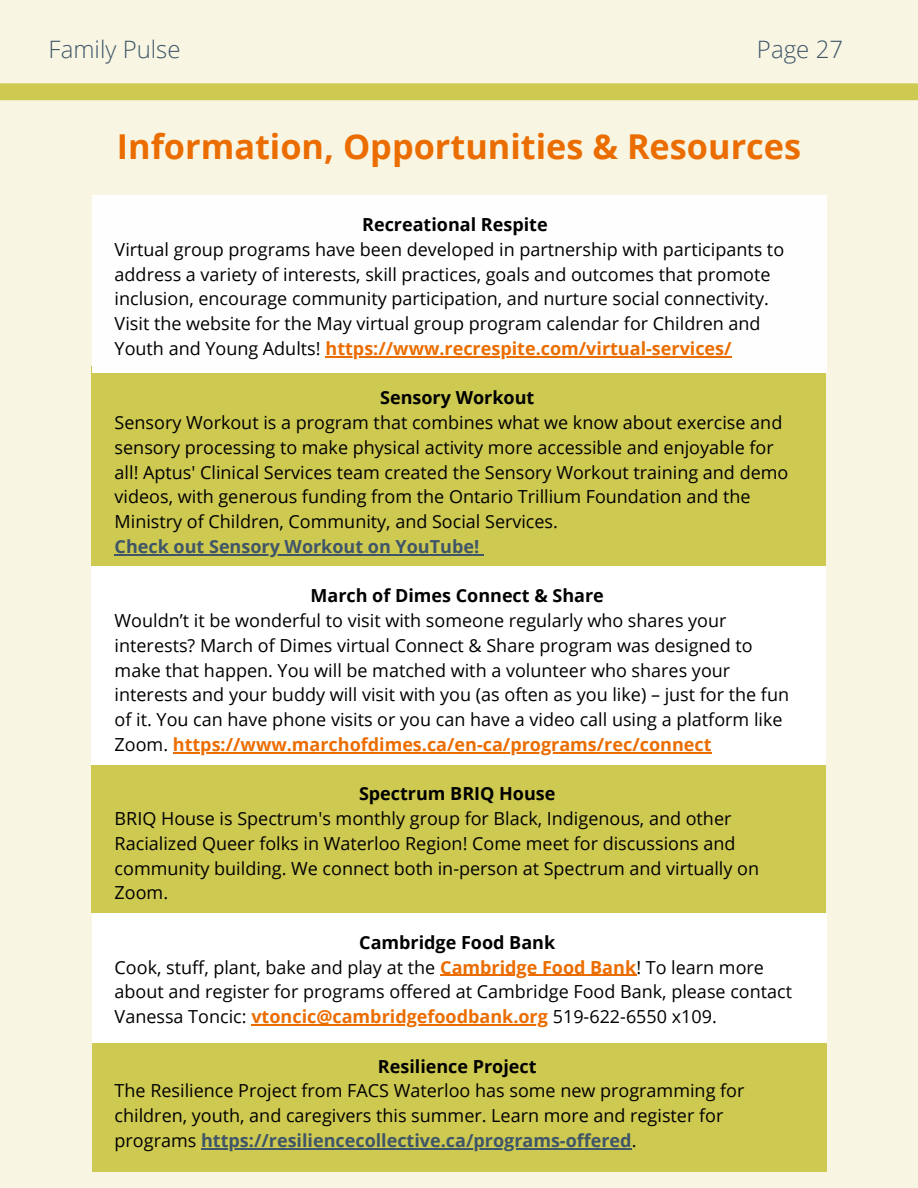
<style>
.page{position:relative;width:918px;height:1188px;background:#f8f6e3}
.page>*{position:absolute;margin:0;border:0;box-sizing:border-box;transform-origin:0 0}
.t1{font:700 34.35px "Open Sans";color:#eb6d00}
.t2{font:300 24px "Open Sans";color:#3f5568}
.t3{font:18px/24.8px "Open Sans";color:#000}
.t4{font:700 18px "Open Sans";color:#000}
.s1{font-weight:700;color:#eb6d00}
.s2{font-weight:700}
.s3{font-weight:700;color:#3f5568}
</style>
<div class="page">
<div style="left:0;top:83px;width:918px;height:17px;background:#cec951"></div>
<div style="left:92px;top:366px;width:734px;height:201px;background:#cec951"></div>
<div style="left:92px;top:195px;width:734px;height:178px;background:#fefefe"></div>
<div style="left:92px;top:567px;width:734px;height:199px;background:#fff"></div>
<div style="left:92px;top:766px;width:734px;height:147px;background:#cec951"></div>
<div style="left:92px;top:913px;width:734px;height:130px;background:#fff"></div>
<div style="left:92px;top:1043px;width:734px;height:129px;background:#cec951"></div>
<hr style="left:326px;top:356px;width:406px;height:1px;background:#eb6d00">
<hr style="left:115px;top:554px;width:94px;height:1px;background:#3f5568">
<hr style="left:209px;top:554px;width:265px;height:1px;background:#3f5568">
<hr style="left:173px;top:752px;width:539px;height:1px;background:#eb6d00">
<hr style="left:440px;top:975px;width:196px;height:1px;background:#eb6d00">
<hr style="left:251px;top:1024px;width:297px;height:1px;background:#eb6d00">
<hr style="left:201px;top:1148px;width:431px;height:1px;background:#3f5568">
<h2 class="t2" style="left:49px;top:33px;width:133px">Family Pulse</h2>
<h2 class="t2" style="left:757px;top:33px;width:88px">Page 27</h2>
<h1 class="t1" style="left:117px;top:123px;width:686px">Information, Opportunities &amp; Resources</h1>
<p class="t4" style="left:362px;top:212px;width:187px">Recreational Respite</p>
<p class="t3" style="left:115px;top:237px;width:671px">Virtual group programs have been developed in partnership with participants to address a variety of interests, skill practices, goals and outcomes that promote inclusion, encourage community participation, and nurture social connectivity.<br>Visit the website for the May virtual group program calendar for Children and Youth and Young Adults! <span class="s1">https://www.recrespite.com/virtual-services/</span></p>
<p class="t3" style="left:115px;top:385px;width:675px;text-indent:266px"><span class="s2">Sensory Workout<br></span>Sensory Workout is a program that combines what we know about exercise and sensory processing to make physical activity more accessible and enjoyable for all! Aptus' Clinical Services team created the Sensory Workout training and demo videos, with generous funding from the Ontario Trillium Foundation and the</p>
<p class="t3" style="left:115px;top:509px;width:445px">Ministry of Children, Community, and Social Services.<br><span class="s3">Check out Sensory Workout on YouTube!</span></p>
<p class="t4" style="left:311px;top:583px;width:295px">March of Dimes Connect &amp; Share</p>
<p class="t3" style="left:115px;top:608px;width:676px">Wouldn’t it be wonderful to visit with someone regularly who shares your interests? March of Dimes virtual Connect &amp; Share program was designed to make that happen. You will be matched with a volunteer who shares your interests and your buddy will visit with you (as often as you like) – just for the fun of it. You can have phone visits or you can have a video call using a platform like Zoom. <span class="s1">https://www.marchofdimes.ca/en-ca/programs/rec/connect</span></p>
<p class="t3" style="left:115px;top:781px;width:646px;text-indent:244px"><span class="s2">Spectrum BRIQ House<br></span>BRIQ House is Spectrum's monthly group for Black, Indigenous, and other Racialized Queer folks in Waterloo Region! Come meet for discussions and community building. We connect both in-person at Spectrum and virtually on Zoom.</p>
<p class="t4" style="left:359px;top:930px;width:197px">Cambridge Food Bank</p>
<p class="t3" style="left:115px;top:954px;width:651px">Cook, stuff, plant, bake and play at the <span class="s1">Cambridge Food Bank</span>! To learn more</p>
<p class="t3" style="left:115px;top:979px;width:679px">about and register for programs offered at Cambridge Food Bank, please contact<br>Vanessa Toncic: <span class="s1">vtoncic@cambridgefoodbank.org</span> 519-622-6550 x109.</p>
<p class="t3" style="left:115px;top:1053px;width:631px;text-indent:263px"><span class="s2">Resilience Project<br></span>The Resilience Project from FACS Waterloo has some new programming for children, youth, and caregivers this summer. Learn more and register for programs <span class="s3">https://resiliencecollective.ca/programs-offered</span>.</p>
</div>
